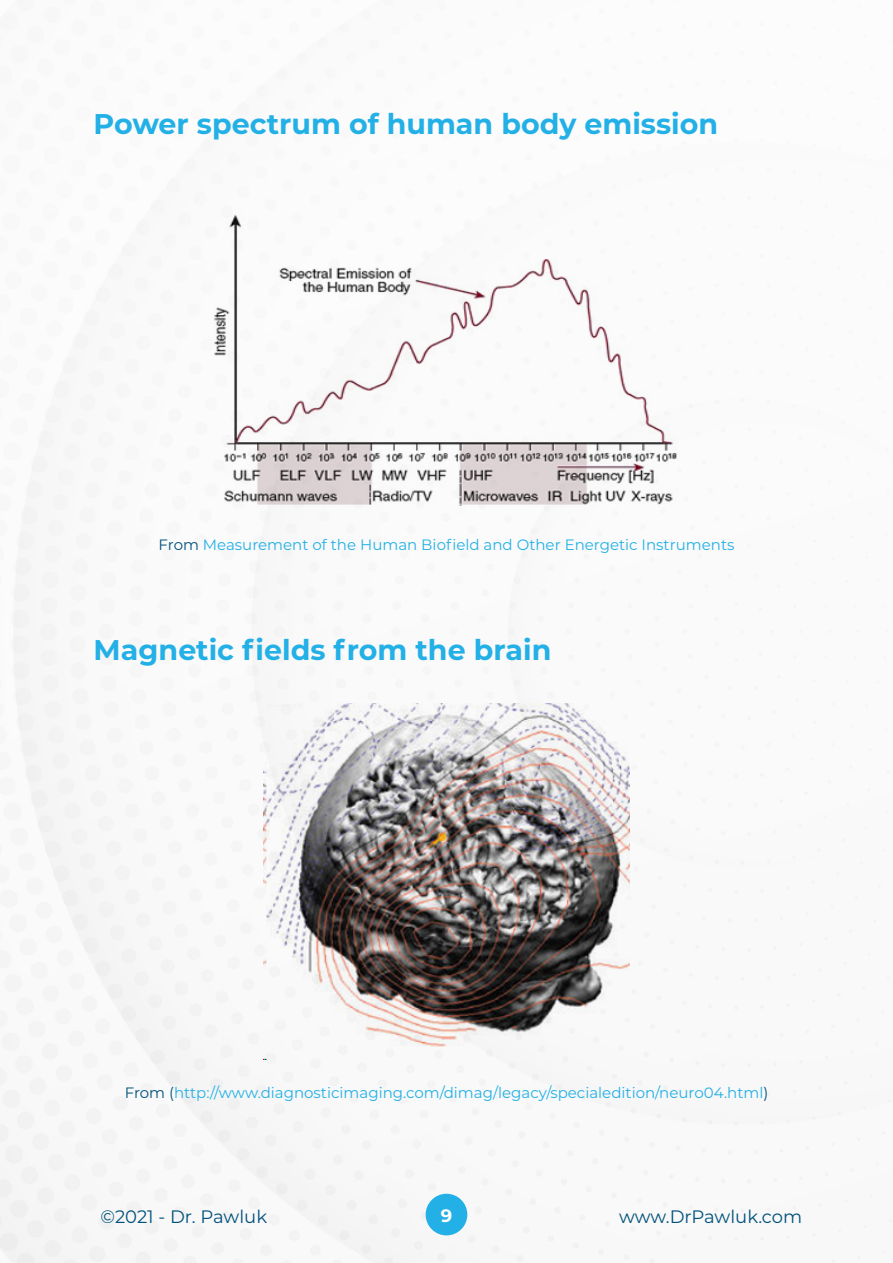
<style>
.page{position:relative;width:893px;height:1263px;background:#fff}
.page>*{position:absolute;margin:0;border:0;box-sizing:border-box;transform-origin:0 0}
.t1{font:700 28.5px "Montserrat";color:#23b0e6}
.t2{font:18px "Montserrat";color:#01527c}
.t3{font:700 18px "Montserrat";color:#fff}
.t4{font:15px "Montserrat";color:#23b0e6}
.s1{color:#01527c}
</style>
<div class="page">
<img style="left:0;top:226px;width:893px;height:1037px">
<div style="left:426px;top:1194px;width:41px;height:41px;background:#23b0e6;border-radius:50%"></div>
<img style="left:263px;top:704px;width:367px;height:355px">
<img style="left:195px;top:214px;width:503px;height:306px">
<h1 class="t1" style="left:94px;top:103px;width:626px">Power spectrum of human body emission</h1>
<p class="t4" style="left:159px;top:534px;width:577px"><span class="s1">From</span> Measurement of the Human Biofield and Other Energetic Instruments</p>
<h1 class="t1" style="left:94px;top:629px;width:459px">Magnetic fields from the brain</h1>
<p class="t4" style="left:125px;top:1082px;width:645px"><span class="s1">From (</span>http://www.diagnosticimaging.com/dimag/legacy/specialedition/neuro04.html<span class="s1">)</span></p>
<p class="t2" style="left:101px;top:1204px;width:168px">©2021 - Dr. Pawluk</p>
<p class="t3" style="left:441px;top:1202px;width:13px">9</p>
<p class="t2" style="left:619px;top:1204px;width:185px">www.DrPawluk.com</p>
</div>
